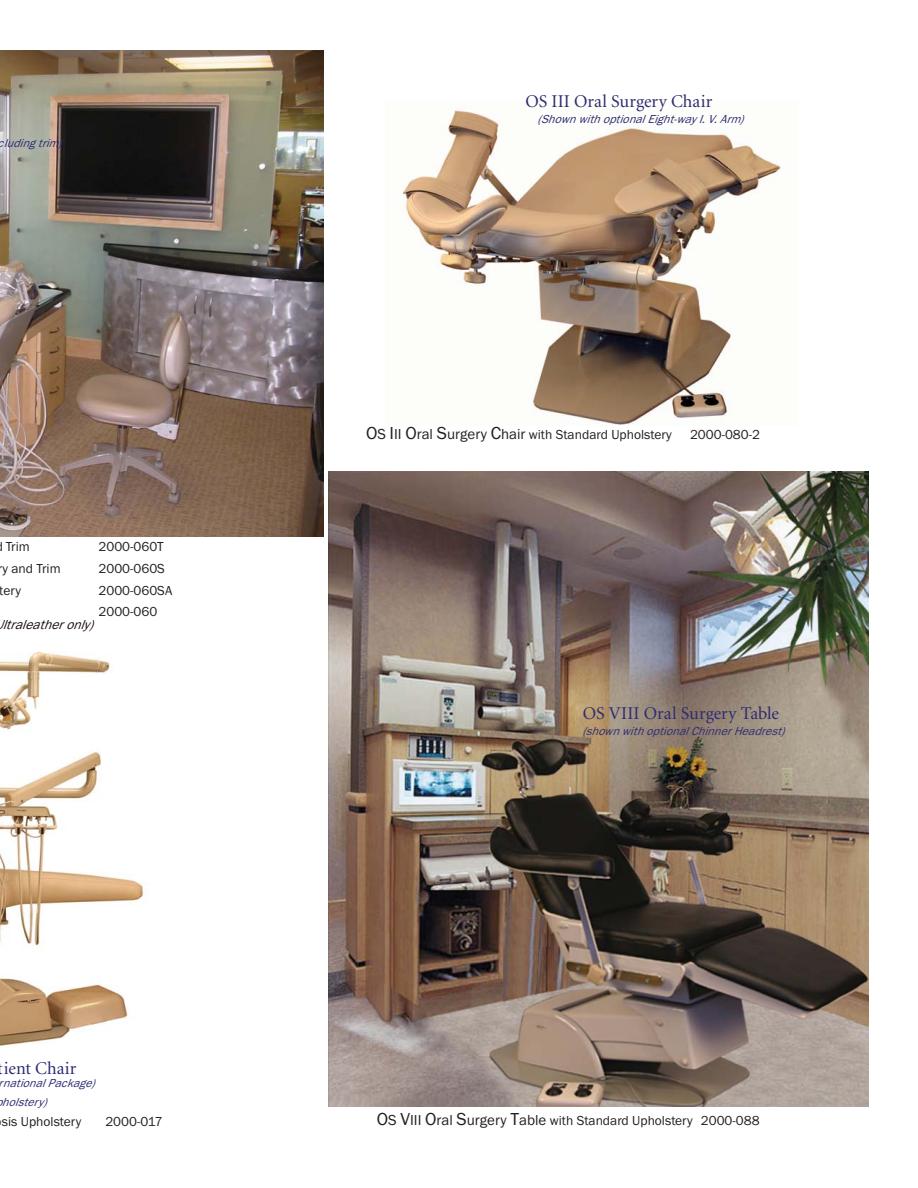
<style>
.page{position:relative;width:918px;height:1188px;background:#fff}
.page>*{position:absolute;margin:0;border:0;box-sizing:border-box;transform-origin:0 0}
.t1{font:18px "Minion";color:#2e2c73}
.t2{font:13.5px/21.6px "Franklin Gothic";color:#231f20}
.t3{font:italic 13.5px "Franklin Gothic";color:#1a0e0d}
.t4{font:italic 12px "Franklin Gothic";color:#2e2c73}
.s1{font-size:18px}
.s2{font-size:15px}
</style>
<div class="page">
<img style="left:328px;top:471px;width:540px;height:636px">
<img style="left:0;top:51px;width:324px;height:486px">
<img style="left:0;top:651px;width:148px;height:397px">
<img style="left:402px;top:110px;width:386px;height:315px">
<p class="t4" style="left:-2px;top:139px;width:69px">cludingtrim)</p>
<p class="t2" style="left:6px;top:537px;width:26px">Trim</p>
<p class="t2" style="left:99px;top:537px;width:67px">2000-060T</p>
<p class="t2" style="left:-2px;top:559px;width:65px">ry and Trim</p>
<p class="t2" style="left:99px;top:559px;width:68px">2000-060S</p>
<p class="t2" style="left:0;top:580px;width:23px">tery</p>
<p class="t2" style="left:99px;top:580px;width:75px">2000-060SA<br>2000-060</p>
<p class="t3" style="left:-6px;top:620px;width:104px">Ultraleatheronly)</p>
<h1 class="t1" style="left:-2px;top:1061px;width:80px">tient Chair</h1>
<p class="t4" style="left:-1px;top:1079px;width:101px">rnationalPackage)</p>
<p class="t4" style="left:2px;top:1097px;width:50px">holstery)</p>
<p class="t2" style="left:2px;top:1111px;width:81px">sis Upholstery</p>
<p class="t2" style="left:105px;top:1111px;width:59px">2000-017</p>
<h1 class="t1" style="left:526px;top:95px;width:188px">OS III Oral Surgery Chair</h1>
<p class="t4" style="left:538px;top:114px;width:211px">(ShownwithoptionalEight-way I.V.Arm)</p>
<p class="t2" style="left:366px;top:425px;width:307px"><span class="s1">O</span><span class="s2">S</span> <span class="s1">I</span><span class="s2">II</span> <span class="s1">O</span><span class="s2">ral</span> <span class="s1">S</span><span class="s2">urgery</span> <span class="s1">C</span><span class="s2">hair</span> with Standard Upholstery</p>
<p class="t2" style="left:690px;top:425px;width:72px">2000-080-2</p>
<h1 class="t1" style="left:583px;top:706px;width:198px">OS VIII Oral Surgery Table</h1>
<p class="t4" style="left:582px;top:726px;width:207px">(shownwithoptionalChinnerHeadrest)</p>
<p class="t2" style="left:377px;top:1110px;width:384px"><span class="s1">O</span><span class="s2">S</span> <span class="s1">V</span><span class="s2">III</span> <span class="s1">O</span><span class="s2">ral</span> <span class="s1">S</span><span class="s2">urgery</span> <span class="s1">T</span><span class="s2">able</span> with Standard Upholstery 2000-088</p>
</div>
